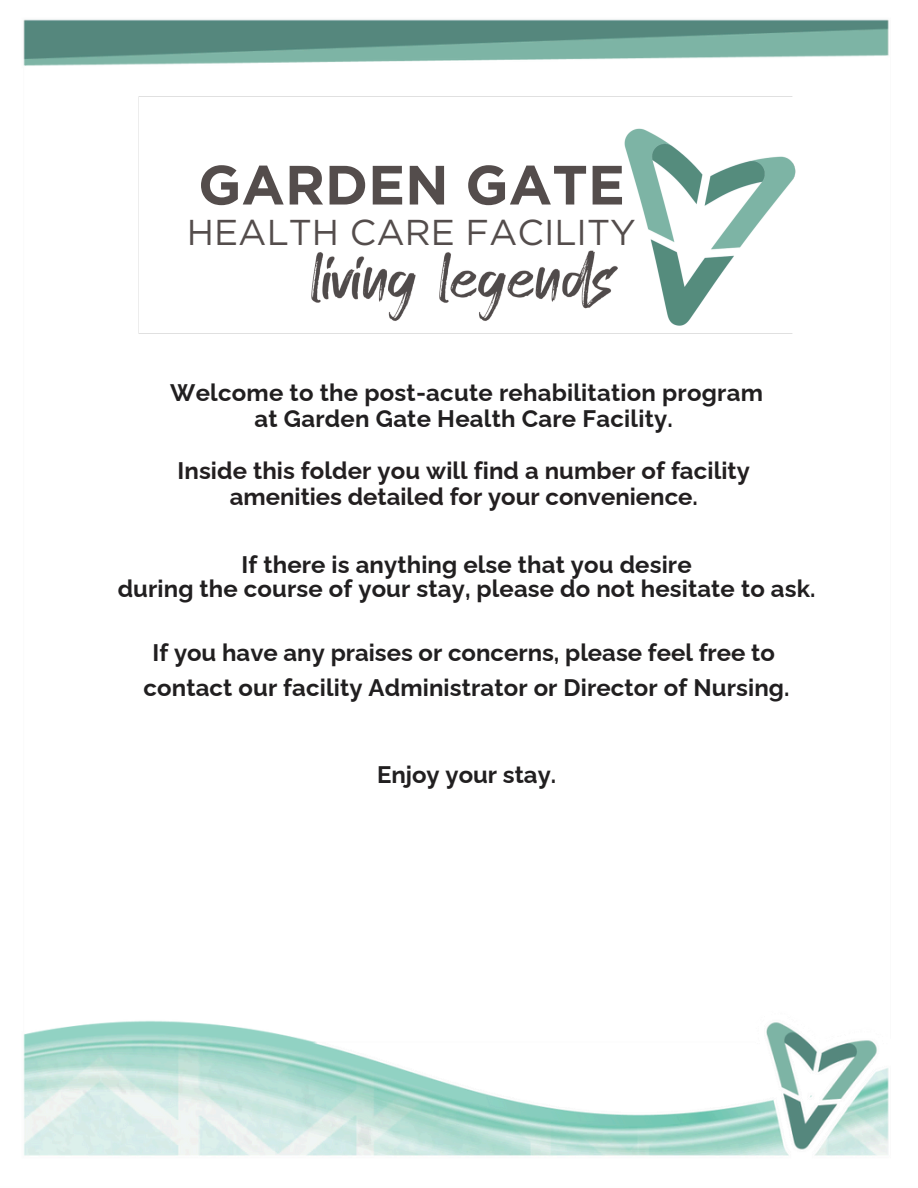
<style>
.page{position:relative;width:918px;height:1188px;background:#fff}
.page>*{position:absolute;margin:0;border:0;box-sizing:border-box;transform-origin:0 0}
.t1{font:700 55.2px "Gotham";color:#544d4c}
.t2{font:35.85px "Gotham";color:#544d4c}
.t3{font:700 24px/25.8px "Raleway";letter-spacing:.005em;color:#211f20;text-align:center}
.t4{font:700 24px/25.8px "Raleway";letter-spacing:.005em;color:#231f20;text-align:center}
.s1{color:#211f20}
</style>
<div class="page">
<img style="left:23px;top:19px;width:866px;height:1137px">
<h1 class="t1" style="left:198px;top:152px;width:428px">GARDEN GATE</h1>
<h2 class="t2" style="left:187px;top:211px;width:450px">HEALTH CARE FACILITY</h2>
<p class="t3" style="left:170px;top:380px;width:594px">Welcome to the post-acute rehabilitation program at Garden Gate Health Care Facility.</p>
<p class="t4" style="left:178px;top:457px;width:574px">Inside this folder you will <span class="s1">fi</span>nd a number of facility amenities detailed for your convenience.</p>
<p class="t3" style="left:118px;top:553px;width:699px;line-height:23.7px">If there is anything else that you desire<br>during the course of your stay, please do not hesitate to ask.</p>
<p class="t3" style="left:144px;top:635px;width:648px;line-height:34.8px">If you have any praises or concerns, please feel free to contact our facility Administrator or Director of Nursing.</p>
<p class="t3" style="left:377px;top:762px;width:181px">Enjoy your stay.</p>
</div>
